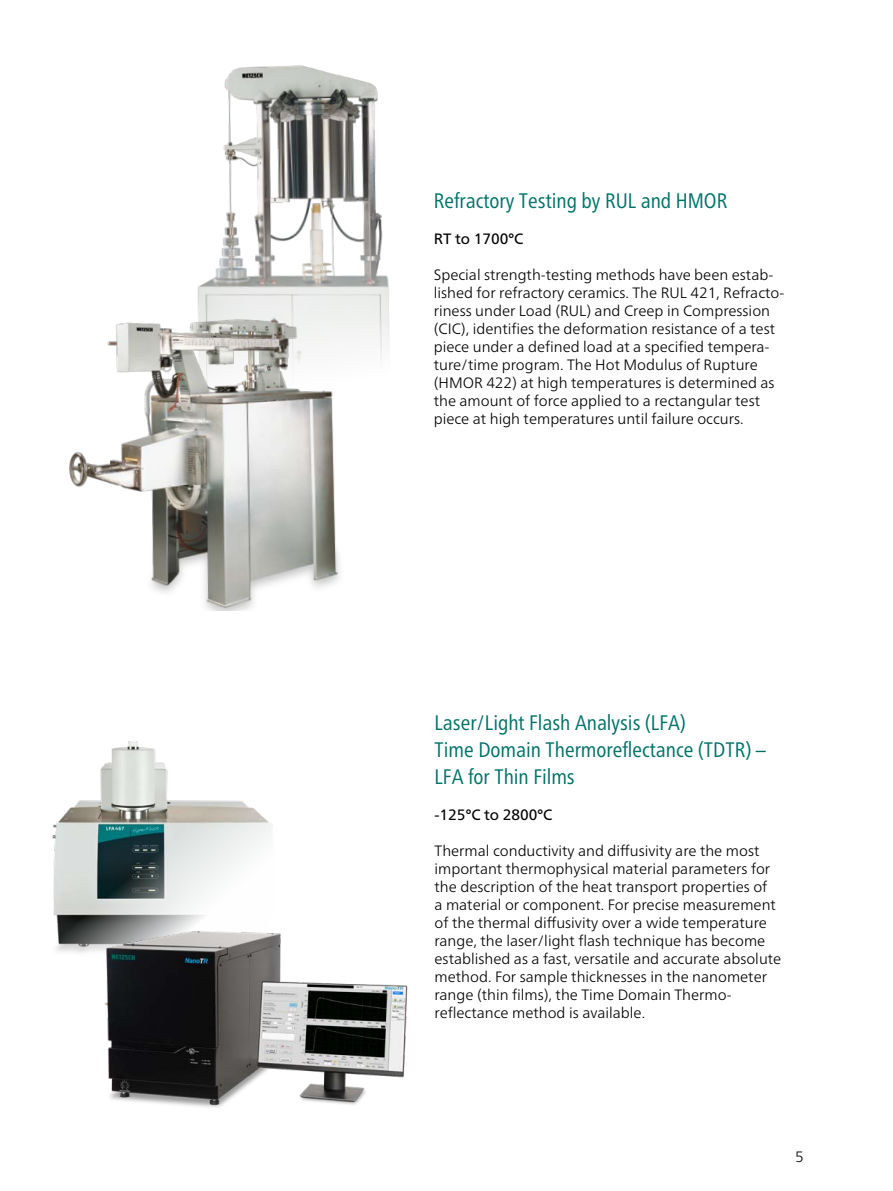
<style>
.page{position:relative;width:893px;height:1191px;background:#fff}
.page>*{position:absolute;margin:0;border:0;box-sizing:border-box;transform-origin:0 0}
.Subhead_1_grün_n{font:condensed 21px/27px "Frutiger Neue LTW1 G";color:#007268}
.E_Fließtext{font:300 15px/18px "Frutiger Neue LTW1 G";color:#000}
.Subhead_2_schwarz_n{font:15px "Frutiger Neue LTW1 G";color:#000}
</style>
<div class="page">
<img style="left:52px;top:741px;width:221px;height:212px">
<img style="left:88px;top:854px;width:320px;height:254px">
<img style="left:219px;top:65px;width:171px;height:295px">
<img style="left:69px;top:268px;width:302px;height:343px">
<p class="Subhead_1_grün_n" style="left:434px;top:185px;width:295px">Refractory Testing by RUL and HMOR</p>
<p class="Subhead_2_schwarz_n" style="left:434px;top:230px;width:91px">RT to 1700°C</p>
<p class="E_Fließtext" style="left:434px;top:265px;width:352px">Special strength-testing methods have been estab&shy;lished for refractory ceramics. The RUL 421, Refracto&shy;riness under Load (RUL) and Creep in Compression (CIC), identifies the deformation resistance of a test</p>
<p class="E_Fließtext" style="left:434px;top:337px;width:342px">piece under a defined load at a specified tempera&shy;ture/time program. The Hot Modulus of Rupture (HMOR 422) at high temperatures is determined as the amount of force applied to a rectangular test piece at high temperatures until failure occurs.</p>
<p class="Subhead_1_grün_n" style="left:435px;top:707px;width:333px">Laser/Light Flash Analysis (LFA)<br>Time Domain Thermoreflectance (TDTR) –<br>LFA for Thin Films</p>
<p class="Subhead_2_schwarz_n" style="left:435px;top:806px;width:119px">-125°C to 2800°C</p>
<p class="E_Fließtext" style="left:435px;top:841px;width:348px">Thermal conductivity and diffusivity are the most important thermophysical material parameters for the description of the heat transport properties of<br>a material or component. For precise measurement of the thermal diffusivity over a wide temperature range, the laser/light flash technique has become established as a fast, versatile and accurate absolute method. For sample thicknesses in the nanometer range (thin films), the Time Domain Thermo&shy;reflectance method is available.</p>
<p class="E_Fließtext" style="left:795px;top:1147px;width:10px">5</p>
</div>
